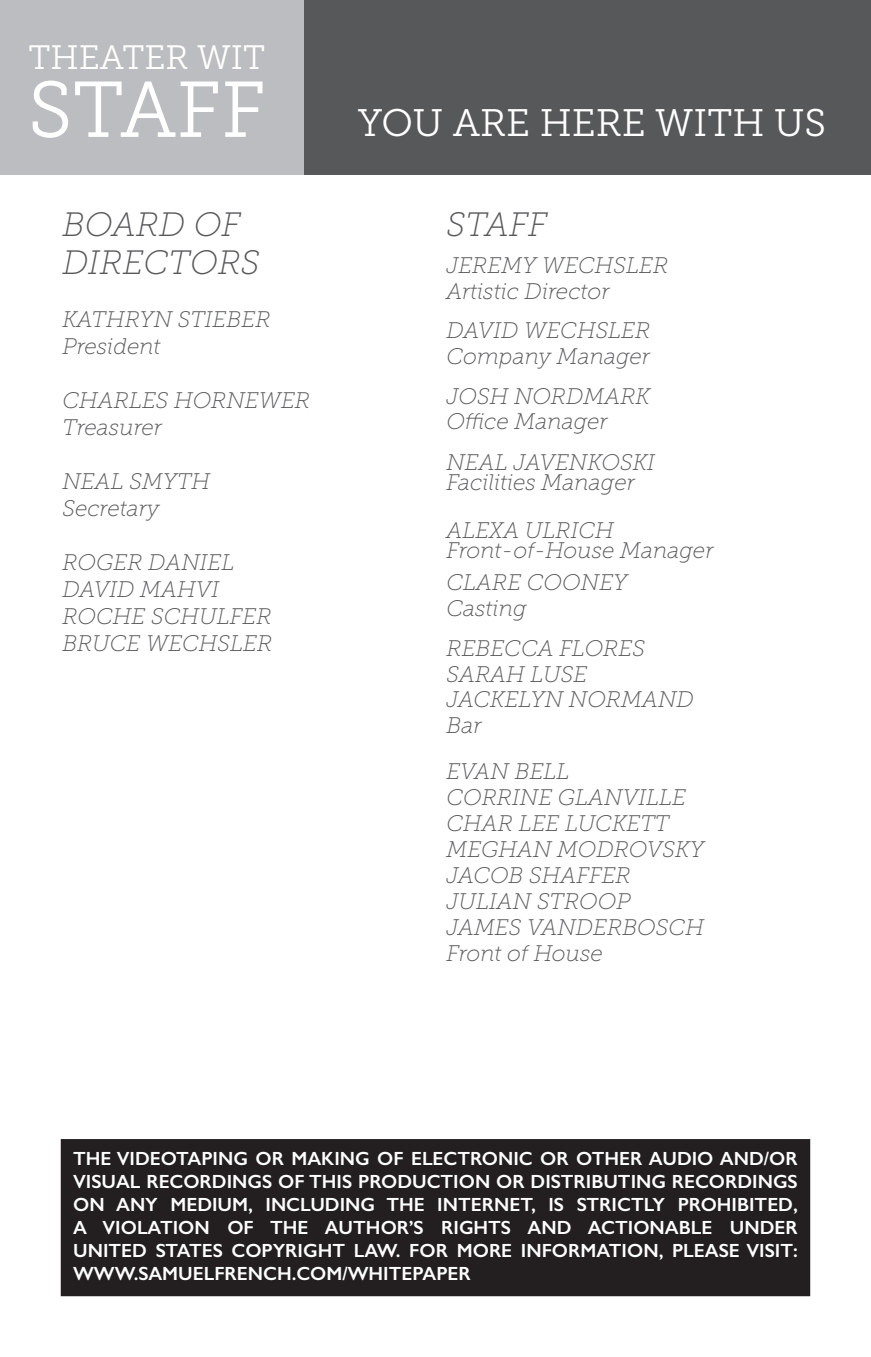
<style>
.page{position:relative;width:871px;height:1357px;background:#fff}
.page>*{position:absolute;margin:0;border:0;box-sizing:border-box;transform-origin:0 0}
.Black_headers{font:78.75px "Museo Slab 300";color:#fff}
.Black_headers-2{font:38.25px "Museo Slab 300";color:#fff}
.Bios{font:italic 33.75px "Museo Slab 100";color:#57585a}
.Black_headers-3{font:33.75px "Museo Slab 300";color:#fff}
.Bios-2{font:italic 22.5px "Museo Slab 100";color:#57585a}
.t1{font:600 19.12px/22.9px "Gill Sans";color:#fff;text-align:justify}
</style>
<div class="page">
<div style="left:303px;top:0;width:568px;height:174px;background:#57585a"></div>
<div style="left:0;top:0;width:304px;height:174px;background:#bcbdc0"></div>
<div style="left:62px;top:1140px;width:747px;height:155px;background:#231f20"></div>
<div style="left:61px;top:1139px;width:749px;height:157px;border:2px solid #231f20"></div>
<p class="Black_headers-3" style="left:28px;top:39px;width:238px">THEATER WIT</p>
<p class="Black_headers" style="left:28px;top:67px;width:239px">STAFF</p>
<p class="Bios" style="left:62px;top:206px;width:179px">BOARD OF</p>
<p class="Bios" style="left:62px;top:244px;width:199px">DIRECTORS</p>
<p class="Bios-2" style="left:62px;top:307px;width:210px">KATHRYN STIEBER</p>
<p class="Bios-2" style="left:62px;top:334px;width:100px">President</p>
<p class="Bios-2" style="left:62px;top:388px;width:249px">CHARLES HORNEWER</p>
<p class="Bios-2" style="left:62px;top:415px;width:101px">Treasurer</p>
<p class="Bios-2" style="left:62px;top:469px;width:149px">NEAL SMYTH</p>
<p class="Bios-2" style="left:62px;top:496px;width:99px">Secretary</p>
<p class="Bios-2" style="left:62px;top:550px;width:174px">ROGER DANIEL</p>
<p class="Bios-2" style="left:62px;top:577px;width:158px">DAVID MAHVI</p>
<p class="Bios-2" style="left:62px;top:604px;width:211px">ROCHE SCHULFER</p>
<p class="Bios-2" style="left:62px;top:631px;width:211px">BRUCE WECHSLER</p>
<p class="Black_headers-2" style="left:358px;top:102px;width:470px">YOU ARE HERE WITH US</p>
<p class="Bios" style="left:446px;top:206px;width:102px">STAFF</p>
<p class="Bios-2" style="left:446px;top:253px;width:223px">JEREMY WECHSLER</p>
<p class="Bios-2" style="left:446px;top:279px;width:165px">Artistic Director</p>
<p class="Bios-2" style="left:446px;top:318px;width:205px">DAVID WECHSLER</p>
<p class="Bios-2" style="left:446px;top:344px;width:205px">Company Manager</p>
<p class="Bios-2" style="left:446px;top:384px;width:205px">JOSH NORDMARK</p>
<p class="Bios-2" style="left:446px;top:410px;width:163px">Office Manager</p>
<p class="Bios-2" style="left:446px;top:450px;width:210px">NEAL JAVENKOSKI</p>
<p class="Bios-2" style="left:446px;top:470px;width:190px">Facilities Manager</p>
<p class="Bios-2" style="left:446px;top:518px;width:169px">ALEXA ULRICH</p>
<p class="Bios-2" style="left:446px;top:538px;width:268px">Front-of-House Manager</p>
<p class="Bios-2" style="left:446px;top:570px;width:183px">CLARE COONEY</p>
<p class="Bios-2" style="left:446px;top:596px;width:82px">Casting</p>
<p class="Bios-2" style="left:446px;top:636px;width:200px">REBECCA FLORES</p>
<p class="Bios-2" style="left:446px;top:662px;width:142px">SARAH LUSE</p>
<p class="Bios-2" style="left:446px;top:687px;width:249px">JACKELYN NORMAND</p>
<p class="Bios-2" style="left:446px;top:713px;width:36px">Bar</p>
<p class="Bios-2" style="left:446px;top:759px;width:125px">EVAN BELL</p>
<p class="Bios-2" style="left:446px;top:785px;width:241px">CORRINE GLANVILLE</p>
<p class="Bios-2" style="left:446px;top:811px;width:224px">CHAR LEE LUCKETT</p>
<p class="Bios-2" style="left:446px;top:837px;width:259px">MEGHAN MODROVSKY</p>
<p class="Bios-2" style="left:446px;top:863px;width:186px">JACOB SHAFFER</p>
<p class="Bios-2" style="left:446px;top:889px;width:186px">JULIAN STROOP</p>
<p class="Bios-2" style="left:446px;top:915px;width:259px">JAMES VANDERBOSCH</p>
<p class="Bios-2" style="left:446px;top:941px;width:158px">Front of House</p>
<p class="t1" style="left:73px;top:1147px;width:726px">THE VIDEOTAPING OR MAKING OF ELECTRONIC OR OTHER AUDIO AND/OR VISUAL RECORDINGS OF THIS PRODUCTION OR DISTRIBUTING RECORDINGS ON ANY MEDIUM, INCLUDING THE INTERNET, IS STRICTLY PROHIBITED, A VIOLATION OF THE AUTHOR’S RIGHTS AND ACTIONABLE UNDER UNITED STATES COPYRIGHT LAW. FOR MORE INFORMATION, PLEASE VISIT:<br>WWW.SAMUELFRENCH.COM/WHITEPAPER</p>
</div>
